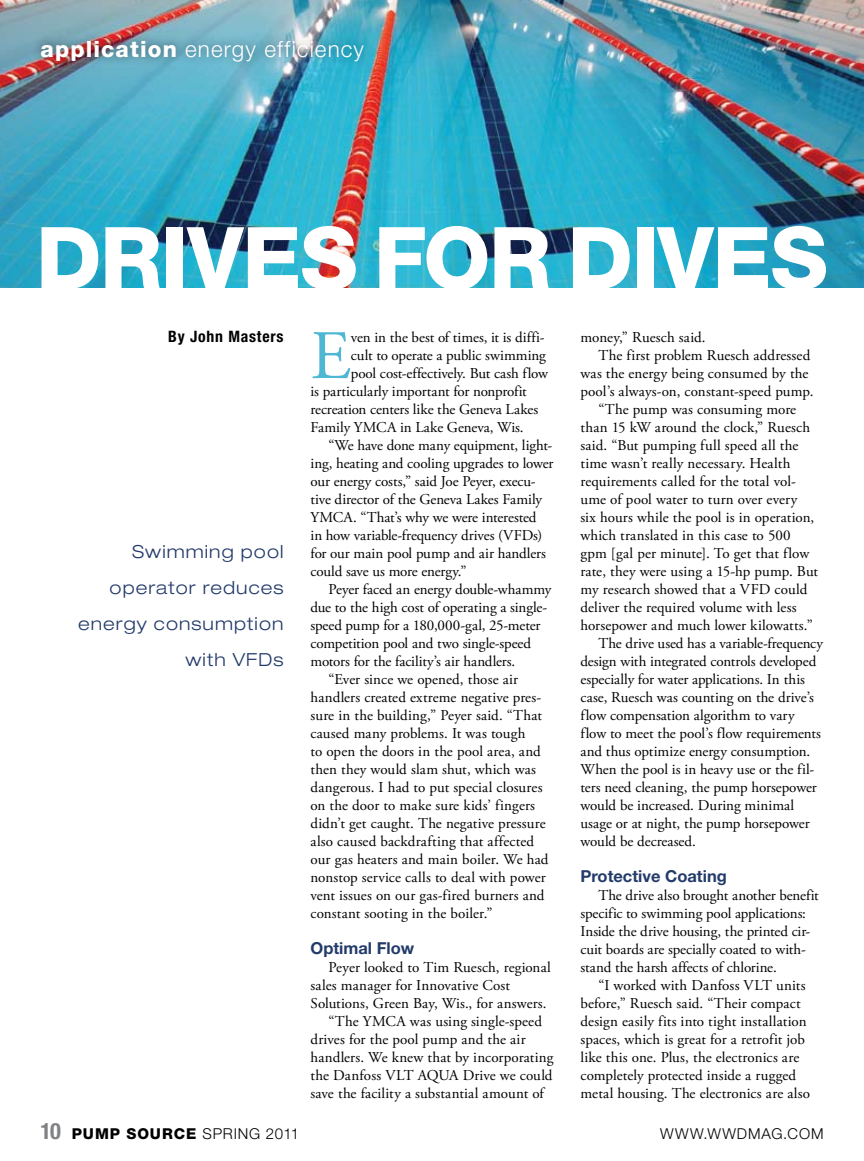
<style>
.page{position:relative;width:864px;height:1161px;background:#fff}
.page>*{position:absolute;margin:0;border:0;box-sizing:border-box;transform-origin:0 0}
.t1{font:800 86.4px "Helvetica Neue LT Std";letter-spacing:-.015em;color:#fff}
.t2{font:69.3px "Adobe Garamond Pro";color:#4eb7d4}
.t3{font:300 22.5px "Helvetica Neue LT Std";letter-spacing:.05em;color:#fff}
.t4{font:300 expanded 18px/36px "Helvetica Neue LT Std";letter-spacing:.06em;color:#233b6a;text-align:right}
.t5{font:700 16.5px "Helvetica Neue LT Std";color:#233b6a}
.t6{font:700 condensed 15.75px "Helvetica Neue LT Std";letter-spacing:.05em;color:#000}
.t7{font:15px/18px "Adobe Garamond Pro";color:#000}
.t8{font:15px "Adobe Garamond Pro";letter-spacing:-.02em;color:#000}
.t9{font:800 15px "Helvetica Neue LT Std";letter-spacing:.065em;color:#000}
.t10{font:300 15px "Helvetica Neue LT Std";letter-spacing:.06em;color:#000}
.s1{font-weight:800}
.s2{font-weight:700;font-stretch:condensed;font-size:22.5px;color:#808285}
.s3{font-weight:300}
</style>
<div class="page">
<img style="left:0;top:0;width:864px;height:288px">
<div style="left:31px;top:30px;width:341px;height:39px;background:#000;opacity:.45"></div>
<h3 class="t3" style="left:40px;top:35px;width:325px"><span class="s1">APPLICATION</span> ENERGY EFFICIENCY</h3>
<h1 class="t1" style="left:36px;top:207px;width:789px">DRIVES FOR DIVES</h1>
<p class="t6" style="left:168px;top:327px;width:117px">By John Masters</p>
<h2 class="t2" style="left:310px;top:314px;width:42px">E</h2>
<p class="t7" style="left:351px;top:329px;width:195px">ven in the best of times, it is diffi-</p>
<p class="t7" style="left:351px;top:347px;width:197px">cult to operate a public swimming</p>
<p class="t7" style="left:351px;top:365px;width:199px">pool cost-effectively. But cash flow</p>
<p class="t7" style="left:311px;top:383px;width:218px">is particularly important for nonprofit</p>
<p class="t7" style="left:311px;top:401px;width:229px">recreation centers like the Geneva Lakes</p>
<p class="t7" style="left:311px;top:419px;width:215px">Family YMCA in Lake Geneva, Wis.</p>
<p class="t8" style="left:329px;top:436px;width:225px">“We have done many equipment, light-</p>
<p class="t7" style="left:311px;top:455px;width:245px">ing, heating and cooling upgrades to lower</p>
<p class="t7" style="left:311px;top:473px;width:227px">our energy costs,” said Joe Peyer, execu-</p>
<p class="t7" style="left:311px;top:491px;width:233px">tive director of the Geneva Lakes Family</p>
<p class="t7" style="left:311px;top:509px;width:228px">YMCA. “That’s why we were interested</p>
<p class="t7" style="left:311px;top:527px;width:233px">in how variable-frequency drives (VFDs)</p>
<p class="t7" style="left:311px;top:545px;width:237px">for our main pool pump and air handlers</p>
<p class="t7" style="left:311px;top:563px;width:158px">could save us more energy.”</p>
<p class="t7" style="left:329px;top:581px;width:225px">Peyer faced an energy double-whammy</p>
<p class="t7" style="left:311px;top:599px;width:238px">due to the high cost of operating a single-</p>
<p class="t7" style="left:311px;top:617px;width:231px">speed pump for a 180,000-gal, 25-meter</p>
<p class="t7" style="left:311px;top:635px;width:222px">competition pool and two single-speed</p>
<p class="t7" style="left:311px;top:653px;width:206px">motors for the facility’s air handlers.</p>
<p class="t7" style="left:329px;top:671px;width:191px">“Ever since we opened, those air</p>
<p class="t7" style="left:311px;top:689px;width:232px">handlers created extreme negative pres-</p>
<p class="t7" style="left:311px;top:707px;width:233px">sure in the building,” Peyer said. “That</p>
<p class="t7" style="left:311px;top:725px;width:216px">caused many problems. It was tough</p>
<p class="t7" style="left:311px;top:743px;width:232px">to open the doors in the pool area, and</p>
<p class="t7" style="left:311px;top:761px;width:227px">then they would slam shut, which was</p>
<p class="t7" style="left:311px;top:779px;width:234px">dangerous. I had to put special closures</p>
<p class="t7" style="left:311px;top:797px;width:226px">on the door to make sure kids’ fingers</p>
<p class="t7" style="left:311px;top:815px;width:237px">didn’t get caught. The negative pressure</p>
<p class="t7" style="left:311px;top:833px;width:225px">also caused backdrafting that affected</p>
<p class="t7" style="left:311px;top:851px;width:240px">our gas heaters and main boiler. We had</p>
<p class="t7" style="left:311px;top:869px;width:237px">nonstop service calls to deal with power</p>
<p class="t7" style="left:311px;top:887px;width:236px">vent issues on our gas-fired burners and</p>
<p class="t7" style="left:311px;top:905px;width:184px">constant sooting in the boiler.”</p>
<p class="t5" style="left:310px;top:938px;width:105px">Optimal Flow</p>
<p class="t7" style="left:328px;top:959px;width:224px">Peyer looked to Tim Ruesch, regional</p>
<p class="t7" style="left:310px;top:977px;width:201px">sales manager for Innovative Cost</p>
<p class="t7" style="left:310px;top:995px;width:238px">Solutions, Green Bay, Wis., for answers.</p>
<p class="t7" style="left:328px;top:1013px;width:215px">“The YMCA was using single-speed</p>
<p class="t7" style="left:310px;top:1031px;width:217px">drives for the pool pump and the air</p>
<p class="t7" style="left:310px;top:1049px;width:245px">handlers. We knew that by incorporating</p>
<p class="t7" style="left:310px;top:1067px;width:244px">the Danfoss VLT AQUA Drive we could</p>
<p class="t7" style="left:310px;top:1085px;width:235px">save the facility a substantial amount of</p>
<p class="t4" style="left:78px;top:533px;width:207px">Swimming pool operator reduces energy consumption with VFDs</p>
<p class="t7" style="left:580px;top:329px;width:127px">money,” Ruesch said.</p>
<p class="t7" style="left:598px;top:347px;width:213px">The first problem Ruesch addressed</p>
<p class="t7" style="left:580px;top:365px;width:230px">was the energy being consumed by the</p>
<p class="t7" style="left:580px;top:383px;width:235px">pool’s always-on, constant-speed pump.</p>
<p class="t7" style="left:598px;top:401px;width:199px">“The pump was consuming more</p>
<p class="t7" style="left:580px;top:419px;width:231px">than 15 kW around the clock,” Ruesch</p>
<p class="t7" style="left:580px;top:437px;width:219px">said. “But pumping full speed all the</p>
<p class="t7" style="left:580px;top:455px;width:211px">time wasn’t really necessary. Health</p>
<p class="t7" style="left:580px;top:473px;width:217px">requirements called for the total vol-</p>
<p class="t7" style="left:580px;top:491px;width:218px">ume of pool water to turn over every</p>
<p class="t7" style="left:580px;top:509px;width:235px">six hours while the pool is in operation,</p>
<p class="t7" style="left:580px;top:527px;width:212px">which translated in this case to 500</p>
<p class="t7" style="left:580px;top:545px;width:230px">gpm [gal per minute]. To get that flow</p>
<p class="t7" style="left:580px;top:563px;width:239px">rate, they were using a 15-hp pump. But</p>
<p class="t7" style="left:580px;top:581px;width:228px">my research showed that a VFD could</p>
<p class="t7" style="left:580px;top:599px;width:218px">deliver the required volume with less</p>
<p class="t7" style="left:580px;top:617px;width:234px">horsepower and much lower kilowatts.”</p>
<p class="t7" style="left:598px;top:635px;width:226px">The drive used has a variable-frequency</p>
<p class="t7" style="left:580px;top:653px;width:237px">design with integrated controls developed</p>
<p class="t7" style="left:580px;top:671px;width:226px">especially for water applications. In this</p>
<p class="t7" style="left:580px;top:689px;width:235px">case, Ruesch was counting on the drive’s</p>
<p class="t7" style="left:580px;top:707px;width:216px">flow compensation algorithm to vary</p>
<p class="t7" style="left:580px;top:725px;width:242px">flow to meet the pool’s flow requirements</p>
<p class="t7" style="left:580px;top:743px;width:231px">and thus optimize energy consumption.</p>
<p class="t7" style="left:580px;top:761px;width:235px">When the pool is in heavy use or the fil-</p>
<p class="t7" style="left:580px;top:779px;width:238px">ters need cleaning, the pump horsepower</p>
<p class="t7" style="left:580px;top:797px;width:215px">would be increased. During minimal</p>
<p class="t7" style="left:580px;top:815px;width:231px">usage or at night, the pump horsepower</p>
<p class="t7" style="left:580px;top:833px;width:117px">would be decreased.</p>
<p class="t5" style="left:580px;top:866px;width:148px">Protective Coating</p>
<p class="t7" style="left:580px;top:887px;width:240px;text-indent:18px">The drive also brought another benefit specific to swimming pool applications:<br>Inside the drive housing, the printed cir&shy;cuit boards are specially coated to with&shy;stand the harsh affects of chlorine.</p>
<p class="t7" style="left:580px;top:977px;width:231px;text-indent:18px">“I worked with Danfoss VLT units before,” Ruesch said. “Their compact design easily fits into tight installation spaces, which is great for a retrofit job like this one. Plus, the electronics are completely protected inside a rugged metal housing. The electronics are also</p>
<p class="t9" style="left:40px;top:1124px;width:260px"><span class="s2">10</span> PUMP SOURCE <span class="s3">SPRING 2011</span></p>
<p class="t10" style="left:660px;top:1124px;width:165px">WWW.WWDMAG .COM</p>
</div>
